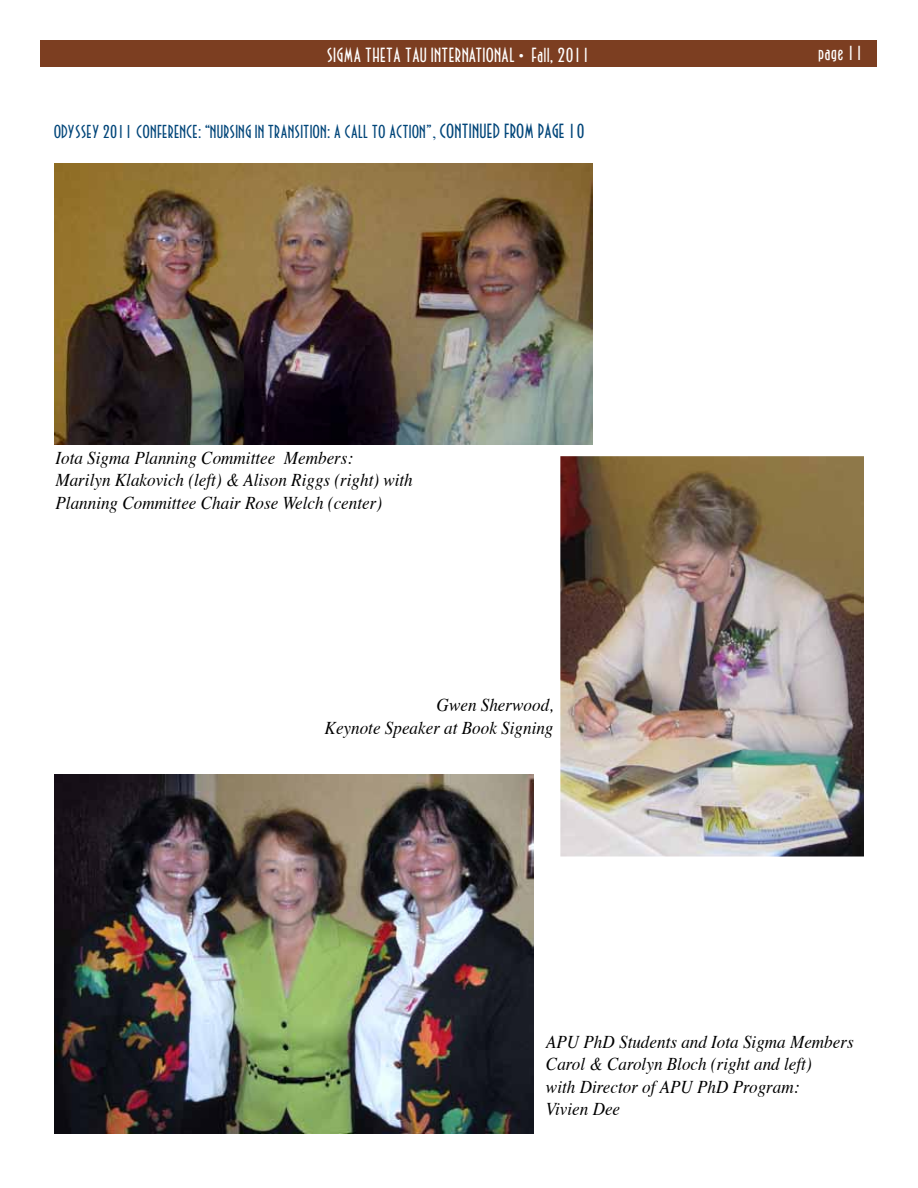
<style>
.page{position:relative;width:918px;height:1188px;background:#fff}
.page>*{position:absolute;margin:0;border:0;box-sizing:border-box;transform-origin:0 0}
.t1{font:italic 18px/22.5px "Times";color:#000;scale:.95 1}
.t2{font:18px "OPTI Newport Land";letter-spacing:.025em;color:#fff}
.t3{font:16.5px "OPTI Newport Land";letter-spacing:.02em;color:#004579}
.s1{font-family:"Times"}
.s2{font-size:18px}
</style>
<div class="page">
<div style="left:40px;top:40px;width:838px;height:28px;background:#7c3e21"></div>
<img style="left:54px;top:163px;width:539px;height:282px">
<img style="left:560px;top:456px;width:304px;height:400px">
<img style="left:54px;top:774px;width:480px;height:360px">
<p class="t2" style="left:327px;top:42px;width:265px">SIGMA THETA TAU INTERNATIONAL • FALL, 2011</p>
<p class="t2" style="left:818px;top:40px;width:47px">PAGE 11</p>
<p class="t3" style="left:54px;top:119px;width:533px">ODYSSEY 2011 CONFERENCE: “NURSING IN TRANSITION: A CALL TO ACTION”<span class="s1">,</span> <span class="s2">CONTINUED FROM PAGE 10</span></p>
<p class="t1" style="left:56px;top:445px;width:378px">Iota Sigma Planning Committee Members:<br>Marilyn Klakovich (left) &amp; Alison Riggs (right) with<br>Planning Committee Chair Rose Welch (center)</p>
<p class="t1" style="left:325px;top:693px;width:242px;text-align:right">Gwen Sherwood,<br>Keynote Speaker at Book Signing</p>
<p class="t1" style="left:546px;top:1030px;width:325px">APU PhD Students and Iota Sigma Members<br>Carol &amp; Carolyn Bloch (right and left)<br>with Director of APU PhD Program:<br>Vivien Dee</p>
</div>
